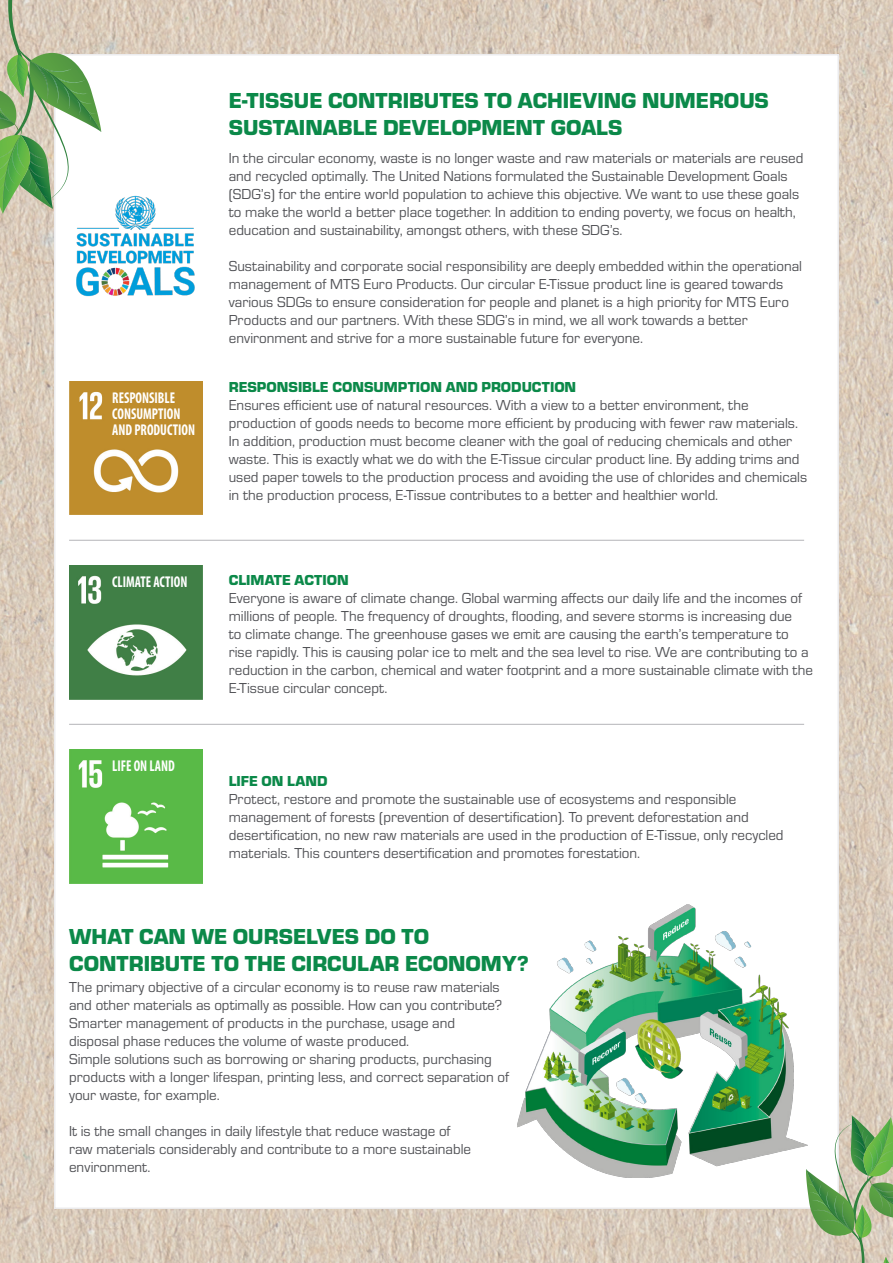
<style>
.page{position:relative;width:893px;height:1263px;background:#fff}
.page>*{position:absolute;margin:0;border:0;box-sizing:border-box;transform-origin:0 0}
.t1{font:900 22.5px/27px "Eurostile";color:#0b8949}
.t2{font:700 condensed 15.6px "Myriad Pro";color:#fff;scale:.87 1}
.t3{font:15px/18px "Eurostile";color:#515256}
.t4{font:900 15px "Eurostile";color:#0b8949}
</style>
<div class="page">
<img style="left:0;top:0;width:893px;height:1263px">
<div style="left:54px;top:54px;width:785px;height:1155px;background:#fff;border:2px solid #ececee"></div>
<img style="left:517px;top:904px;width:288px;height:274px">
<svg style="left:805px;top:1115px;width:88px;height:148px"></svg>
<img style="left:69px;top:381px;width:133px;height:134px">
<img style="left:69px;top:566px;width:133px;height:133px">
<img style="left:69px;top:750px;width:133px;height:133px">
<hr style="left:69px;top:540px;width:735px;height:1px;background:#b4b5b8">
<hr style="left:69px;top:724px;width:735px;height:1px;background:#b4b5b8">
<svg style="left:0;top:0;width:101px;height:214px"></svg>
<img style="left:72px;top:192px;width:123px;height:105px">
<p class="t1" style="left:229px;top:85px;width:542px">E-TISSUE CONTRIBUTES TO ACHIEVING NUMEROUS<br>SUSTAINABLE DEVELOPMENT GOALS</p>
<p class="t2" style="left:112px;top:388px;width:74px">RESPONSIBLE</p>
<p class="t2" style="left:112px;top:404px;width:80px">CONSUMPTION</p>
<p class="t2" style="left:112px;top:420px;width:97px">AND PRODUCTION</p>
<p class="t2" style="left:112px;top:572px;width:88px">CLIMATE ACTION</p>
<p class="t2" style="left:112px;top:756px;width:73px">LIFE ON LAND</p>
<p class="t3" style="left:229px;top:148px;width:576px">In the circular economy, waste is no longer waste and raw materials or materials are reused and recycled optimally. The United Nations formulated the Sustainable Development Goals (SDG’s) for the entire world population to achieve this objective. We want to use these goals to make the world a better place together. In addition to ending poverty, we focus on health, education and sustainability, amongst others, with these SDG’s.</p>
<p class="t3" style="left:229px;top:256px;width:575px">Sustainability and corporate social responsibility are deeply embedded within the operational management of MTS Euro Products. Our circular E-Tissue product line is geared towards various SDGs to ensure consideration for people and planet is a high priority for MTS Euro Products and our partners. With these SDG’s in mind, we all work towards a better</p>
<p class="t3" style="left:229px;top:328px;width:416px">environment and strive for a more sustainable future for everyone.</p>
<p class="t4" style="left:229px;top:376px;width:349px">RESPONSIBLE CONSUMPTION AND PRODUCTION</p>
<p class="t3" style="left:229px;top:395px;width:521px">Ensures efficient use of natural resources. With a view to a better environment, the</p>
<p class="t3" style="left:229px;top:413px;width:571px">production of goods needs to become more efficient by producing with fewer raw materials.</p>
<p class="t3" style="left:229px;top:431px;width:580px">In addition, production must become cleaner with the goal of reducing chemicals and other waste. This is exactly what we do with the E-Tissue circular product line. By adding trims and used paper towels to the production process and avoiding the use of chlorides and chemicals in the production process, E-Tissue contributes to a better and healthier world.</p>
<p class="t4" style="left:229px;top:569px;width:121px">CLIMATE ACTION</p>
<p class="t3" style="left:229px;top:588px;width:586px">Everyone is aware of climate change. Global warming affects our daily life and the incomes of millions of people. The frequency of droughts, flooding, and severe storms is increasing due<br>to climate change. The greenhouse gases we emit are causing the earth’s temperature to rise rapidly. This is causing polar ice to melt and the sea level to rise. We are contributing to a reduction in the carbon, chemical and water footprint and a more sustainable climate with the E-Tissue circular concept.</p>
<p class="t4" style="left:229px;top:770px;width:100px">LIFE ON LAND</p>
<p class="t3" style="left:229px;top:789px;width:509px">Protect, restore and promote the sustainable use of ecosystems and responsible</p>
<p class="t3" style="left:229px;top:807px;width:521px">management of forests (prevention of desertification). To prevent deforestation and</p>
<p class="t3" style="left:229px;top:825px;width:556px">desertification, no new raw materials are used in the production of E-Tissue, only recycled materials. This counters desertification and promotes forestation.</p>
<p class="t1" style="left:69px;top:921px;width:461px">WHAT CAN WE OURSELVES DO TO<br>CONTRIBUTE TO THE CIRCULAR ECONOMY?</p>
<p class="t3" style="left:69px;top:977px;width:435px">The primary objective of a circular economy is to reuse raw materials and other materials as optimally as possible. How can you contribute?<br>Smarter management of products in the purchase, usage and</p>
<p class="t3" style="left:69px;top:1031px;width:342px">disposal phase reduces the volume of waste produced.</p>
<p class="t3" style="left:69px;top:1049px;width:442px">Simple solutions such as borrowing or sharing products, purchasing products with a longer lifespan, printing less, and correct separation of your waste, for example.</p>
<p class="t3" style="left:69px;top:1121px;width:383px">It is the small changes in daily lifestyle that reduce wastage of</p>
<p class="t3" style="left:69px;top:1139px;width:403px">raw materials considerably and contribute to a more sustainable</p>
<p class="t3" style="left:69px;top:1157px;width:83px">environment.</p>
</div>
